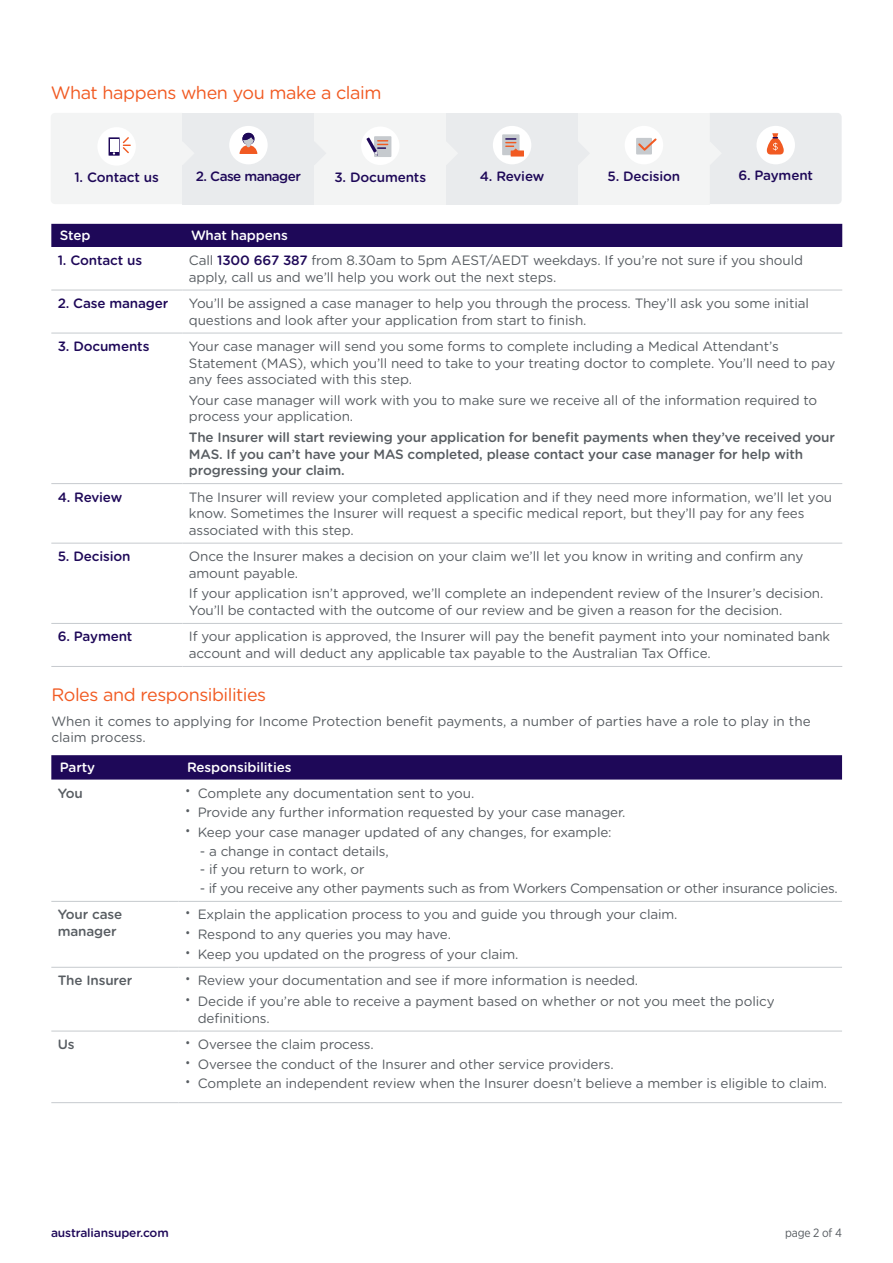
<style>
.page{position:relative;width:893px;height:1263px;background:#fff}
.page>*{position:absolute;margin:0;border:0;box-sizing:border-box;transform-origin:0 0}
.t1{font:18px "Gotham Rounded";letter-spacing:-.025em;color:#f15a22}
.t2{font:13.5px/16.5px "Gotham Rounded";letter-spacing:-.01em;color:#585d62}
.t3{font:500 13.5px/16.5px "Gotham Rounded";letter-spacing:-.01em;color:#585d62}
.t4{font:500 13.5px "Gotham Rounded";letter-spacing:-.01em;color:#1e0858}
.t5{font:500 13.5px "Gotham Rounded";letter-spacing:-.01em;color:#fff}
.t6{font:500 13.5px "Gotham Rounded";letter-spacing:-.04em;color:#1e0858}
.t7{font:500 12px "Gotham Rounded";letter-spacing:-.01em;color:#1e0858}
.t8{font:12px "Gotham Narrow";letter-spacing:-.01em;color:#585d62}
.s1{font-weight:500;color:#1e0858}
</style>
<div class="page">
<div style="left:183px;top:113px;width:131px;height:91px;background:#e9ebed"></div>
<div style="left:229px;top:126px;width:39px;height:38px;background:#fff;border-radius:50%"></div>
<svg style="left:240px;top:133px;width:17px;height:21px"></svg>
<div style="left:314px;top:113px;width:132px;height:91px;background:#f3f4f4"></div>
<div style="left:361px;top:127px;width:38px;height:38px;background:#fff;border-radius:50%"></div>
<div style="left:374px;top:136px;width:17px;height:21px;background:#c6cace"></div>
<svg style="left:366px;top:137px;width:22px;height:19px"></svg>
<div style="left:446px;top:113px;width:132px;height:91px;background:#e9ebed"></div>
<div style="left:493px;top:126px;width:38px;height:38px;background:#fff;border-radius:50%"></div>
<div style="left:502px;top:134px;width:18px;height:21px;background:#c6cace"></div>
<div style="left:511px;top:150px;width:13px;height:7px;background:#f15a22"></div>
<svg style="left:505px;top:138px;width:13px;height:16px"></svg>
<div style="left:578px;top:113px;width:132px;height:91px;background:#f3f4f4"></div>
<div style="left:625px;top:126px;width:38px;height:38px;background:#fff;border-radius:50%"></div>
<div style="left:636px;top:138px;width:16px;height:16px;background:#c6cace"></div>
<svg style="left:638px;top:138px;width:19px;height:13px"></svg>
<div style="left:51px;top:224px;width:791px;height:23px;background:#1e0858"></div>
<hr style="left:51px;top:333px;width:132px;height:1px;background:#c6cace">
<hr style="left:183px;top:333px;width:659px;height:1px;background:#c6cace">
<hr style="left:183px;top:290px;width:659px;height:1px;background:#c6cace">
<hr style="left:183px;top:483px;width:659px;height:1px;background:#c6cace">
<hr style="left:183px;top:543px;width:659px;height:1px;background:#c6cace">
<hr style="left:183px;top:623px;width:659px;height:1px;background:#c6cace">
<hr style="left:51px;top:290px;width:132px;height:1px;background:#c6cace">
<hr style="left:51px;top:666px;width:132px;height:1px;background:#c6cace">
<hr style="left:183px;top:666px;width:659px;height:1px;background:#c6cace">
<hr style="left:51px;top:483px;width:132px;height:1px;background:#c6cace">
<hr style="left:51px;top:543px;width:132px;height:1px;background:#c6cace">
<hr style="left:51px;top:623px;width:132px;height:1px;background:#c6cace">
<div style="left:51px;top:755px;width:791px;height:24px;background:#1e0858"></div>
<hr style="left:51px;top:967px;width:128px;height:1px;background:#c6cace">
<hr style="left:179px;top:967px;width:663px;height:1px;background:#c6cace">
<hr style="left:179px;top:901px;width:663px;height:1px;background:#c6cace">
<hr style="left:179px;top:1031px;width:663px;height:1px;background:#c6cace">
<hr style="left:51px;top:901px;width:128px;height:1px;background:#c6cace">
<hr style="left:51px;top:1102px;width:128px;height:1px;background:#c6cace">
<hr style="left:179px;top:1102px;width:663px;height:1px;background:#c6cace">
<hr style="left:51px;top:1031px;width:128px;height:1px;background:#c6cace">
<svg style="left:51px;top:113px;width:132px;height:91px"></svg>
<svg style="left:710px;top:113px;width:132px;height:91px;background:#eae9ea"></svg>
<h1 class="t1" style="left:51px;top:81px;width:332px">What happens when you make a claim</h1>
<p class="t4" style="left:74px;top:168px;width:86px">1. Contact us</p>
<p class="t6" style="left:196px;top:166px;width:107px">2. Case manager</p>
<p class="t4" style="left:334px;top:167px;width:93px">3. Documents</p>
<p class="t4" style="left:480px;top:166px;width:66px">4. Review</p>
<p class="t4" style="left:607px;top:166px;width:74px">5. Decision</p>
<p class="t4" style="left:738px;top:166px;width:76px">6. Payment</p>
<p class="t5" style="left:60px;top:226px;width:32px">Step</p>
<p class="t5" style="left:191px;top:226px;width:98px">What happens</p>
<p class="t4" style="left:58px;top:251px;width:86px">1. Contact us</p>
<p class="t2" style="left:189px;top:251px;width:616px">Call <span class="s1">1300 667 387</span> from 8.30am to 5pm AEST/AEDT weekdays. If you’re not sure if you should apply, call us and we’ll help you work out the next steps.</p>
<p class="t4" style="left:58px;top:294px;width:112px">2. Case manager</p>
<p class="t2" style="left:189px;top:294px;width:622px">You’ll be assigned a case manager to help you through the process. They’ll ask you some initial questions and look after your application from start to finish.</p>
<p class="t4" style="left:58px;top:337px;width:93px">3. Documents</p>
<p class="t2" style="left:189px;top:337px;width:648px">Your case manager will send you some forms to complete including a Medical Attendant’s<br>Statement (MAS), which you’ll need to take to your treating doctor to complete. You’ll need to pay any fees associated with this step.</p>
<p class="t2" style="left:189px;top:391px;width:630px">Your case manager will work with you to make sure we receive all of the information required to process your application.</p>
<p class="t3" style="left:189px;top:428px;width:648px">The Insurer will start reviewing your application for benefit payments when they’ve received your<br>MAS. If you can’t have your MAS completed, please contact your case manager for help with progressing your claim.</p>
<p class="t4" style="left:58px;top:487px;width:66px">4. Review</p>
<p class="t2" style="left:189px;top:488px;width:645px">The Insurer will review your completed application and if they need more information, we’ll let you know. Sometimes the Insurer will request a specific medical report, but they’ll pay for any fees associated with this step.</p>
<p class="t4" style="left:58px;top:547px;width:74px">5. Decision</p>
<p class="t2" style="left:189px;top:547px;width:616px">Once the Insurer makes a decision on your claim we’ll let you know in writing and confirm any amount payable.</p>
<p class="t2" style="left:189px;top:585px;width:636px">If your application isn’t approved, we’ll complete an independent review of the Insurer’s decision.<br>You’ll be contacted with the outcome of our review and be given a reason for the decision.</p>
<p class="t4" style="left:58px;top:627px;width:76px">6. Payment</p>
<p class="t2" style="left:189px;top:628px;width:643px">If your application is approved, the Insurer will pay the benefit payment into your nominated bank account and will deduct any applicable tax payable to the Australian Tax Office.</p>
<h1 class="t1" style="left:51px;top:682px;width:216px">Roles and responsibilities</h1>
<p class="t2" style="left:51px;top:712px;width:761px">When it comes to applying for Income Protection benefit payments, a number of parties have a role to play in the claim process.</p>
<p class="t5" style="left:60px;top:758px;width:37px">Party</p>
<p class="t5" style="left:187px;top:758px;width:106px">Responsibilities</p>
<p class="t3" style="left:58px;top:784px;width:27px">You</p>
<p class="t2" style="left:198px;top:782px;width:429px;line-height:19.6px">Complete any documentation sent to you.<br>Provide any further information requested by your case manager.<br>Keep your case manager updated of any changes, for example:</p>
<p class="t2" style="left:200px;top:842px;width:190px">- a change in contact details,</p>
<p class="t2" style="left:200px;top:861px;width:166px">- if you return to work, or</p>
<p class="t2" style="left:200px;top:879px;width:639px">- if you receive any other payments such as from Workers Compensation or other insurance policies.</p>
<p class="t3" style="left:58px;top:906px;width:66px">Your case manager</p>
<p class="t2" style="left:198px;top:904px;width:481px;line-height:19.6px">Explain the application process to you and guide you through your claim.<br>Respond to any queries you may have.<br>Keep you updated on the progress of your claim.</p>
<p class="t3" style="left:58px;top:972px;width:76px">The Insurer</p>
<p class="t2" style="left:198px;top:969px;width:578px;line-height:20.7px">Review your documentation and see if more information is needed.<br>Decide if you’re able to receive a payment based on whether or not you meet the policy</p>
<p class="t2" style="left:198px;top:1009px;width:74px">definitions.</p>
<p class="t3" style="left:58px;top:1035px;width:18px">Us</p>
<p class="t2" style="left:198px;top:1034px;width:631px;line-height:19.6px">Oversee the claim process.<br>Oversee the conduct of the Insurer and other service providers.<br>Complete an independent review when the Insurer doesn’t believe a member is eligible to claim.</p>
<p class="t7" style="left:51px;top:1224px;width:119px">australiansuper.com</p>
<p class="t8" style="left:785px;top:1226px;width:58px">page 2 of 4</p>
</div>
